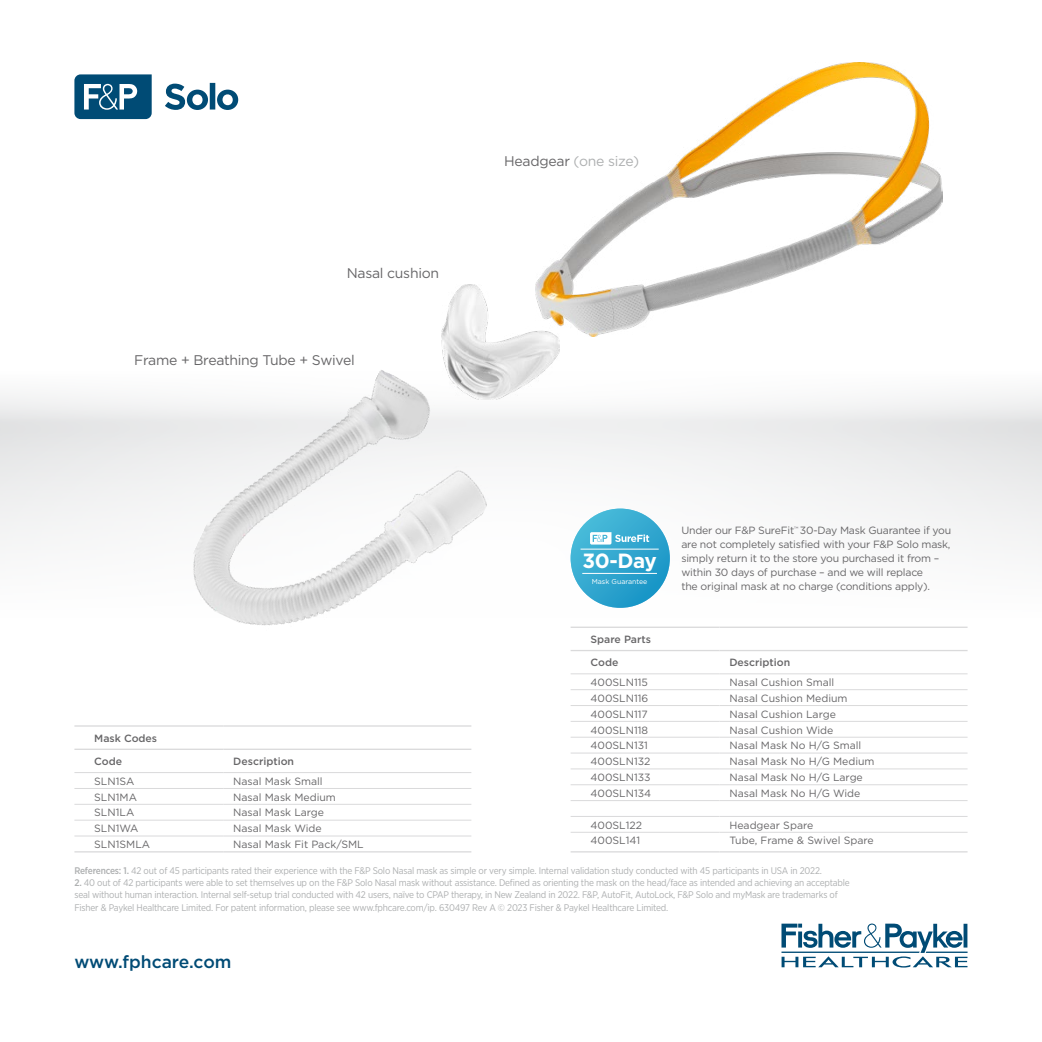
<style>
.page{position:relative;width:1042px;height:1042px;background:#fff}
.page>*{position:absolute;margin:0;border:0;box-sizing:border-box;transform-origin:0 0}
.t1{font:700 20.65px "Gotham";color:#fff}
.t2{font:500 17.5px "Gotham";color:#004b75}
.t3{font:14px "Gotham";letter-spacing:-.02em;color:#676668}
.t4{font:14px "Gotham";letter-spacing:-.02em;color:#aeb0b1}
.t5{font:10.5px "Gotham";color:#676668}
.t6{font:10.5px/14px "Gotham";letter-spacing:-.02em;color:#676668}
.t7{font:500 10.5px "Gotham";color:#676668}
.t8{font:9.62px/12.2px "Gotham Narrow";letter-spacing:-.02em;color:#aeb0b1}
.t9{font:7px "Gotham";color:#fff}
.s1{color:#676668}
.s2{font-weight:500}
</style>
<div class="page">
<svg style="left:781px;top:923px;width:186px;height:44px"></svg>
<svg style="left:74px;top:74px;width:164px;height:45px"></svg>
<img style="left:536px;top:62px;width:407px;height:274px">
<img style="left:181px;top:369px;width:322px;height:257px">
<img style="left:441px;top:285px;width:119px;height:114px">
<hr style="left:74px;top:772px;width:149px;height:1px;background:#dadadb">
<hr style="left:223px;top:772px;width:248px;height:1px;background:#dadadb">
<hr style="left:74px;top:788px;width:149px;height:1px;background:#dadadb">
<hr style="left:223px;top:788px;width:248px;height:1px;background:#dadadb">
<hr style="left:74px;top:804px;width:149px;height:1px;background:#dadadb">
<hr style="left:223px;top:804px;width:248px;height:1px;background:#dadadb">
<hr style="left:74px;top:820px;width:149px;height:1px;background:#dadadb">
<hr style="left:223px;top:820px;width:248px;height:1px;background:#dadadb">
<hr style="left:74px;top:836px;width:149px;height:1px;background:#dadadb">
<hr style="left:223px;top:836px;width:248px;height:1px;background:#dadadb">
<hr style="left:74px;top:748px;width:149px;height:2px;background:#dadadb">
<hr style="left:223px;top:748px;width:248px;height:2px;background:#dadadb">
<hr style="left:74px;top:851px;width:149px;height:1px;background:#dadadb">
<hr style="left:223px;top:851px;width:248px;height:1px;background:#dadadb">
<hr style="left:74px;top:725px;width:149px;height:1px;background:#dadadb">
<hr style="left:223px;top:725px;width:248px;height:1px;background:#dadadb">
<hr style="left:570px;top:673px;width:149px;height:1px;background:#dadadb">
<hr style="left:719px;top:673px;width:248px;height:1px;background:#dadadb">
<hr style="left:570px;top:689px;width:149px;height:1px;background:#dadadb">
<hr style="left:719px;top:689px;width:248px;height:1px;background:#dadadb">
<hr style="left:570px;top:705px;width:149px;height:1px;background:#dadadb">
<hr style="left:719px;top:705px;width:248px;height:1px;background:#dadadb">
<hr style="left:570px;top:721px;width:149px;height:1px;background:#dadadb">
<hr style="left:719px;top:721px;width:248px;height:1px;background:#dadadb">
<hr style="left:570px;top:737px;width:149px;height:1px;background:#dadadb">
<hr style="left:719px;top:737px;width:248px;height:1px;background:#dadadb">
<hr style="left:570px;top:753px;width:149px;height:1px;background:#dadadb">
<hr style="left:719px;top:753px;width:248px;height:1px;background:#dadadb">
<hr style="left:570px;top:768px;width:149px;height:1px;background:#dadadb">
<hr style="left:719px;top:768px;width:248px;height:1px;background:#dadadb">
<hr style="left:570px;top:784px;width:149px;height:1px;background:#dadadb">
<hr style="left:719px;top:784px;width:248px;height:1px;background:#dadadb">
<hr style="left:570px;top:800px;width:149px;height:1px;background:#dadadb">
<hr style="left:719px;top:800px;width:248px;height:1px;background:#dadadb">
<hr style="left:570px;top:816px;width:149px;height:1px;background:#dadadb">
<hr style="left:719px;top:816px;width:248px;height:1px;background:#dadadb">
<hr style="left:570px;top:832px;width:149px;height:1px;background:#dadadb">
<hr style="left:719px;top:832px;width:248px;height:1px;background:#dadadb">
<hr style="left:570px;top:650px;width:149px;height:1px;background:#dadadb">
<hr style="left:719px;top:650px;width:248px;height:1px;background:#dadadb">
<hr style="left:570px;top:851px;width:149px;height:1px;background:#dadadb">
<hr style="left:719px;top:851px;width:248px;height:1px;background:#dadadb">
<hr style="left:570px;top:626px;width:149px;height:2px;background:#dadadb">
<hr style="left:719px;top:626px;width:248px;height:2px;background:#dadadb">
<svg style="left:570px;top:508px;width:100px;height:100px;background:#35a8d0"></svg>
<hr style="left:580px;top:549px;width:79px;height:1px;background:#fff">
<hr style="left:582px;top:573px;width:75px;height:1px;background:#fff">
<svg style="left:590px;top:532px;width:59px;height:12px"></svg>
<h3 class="t3" style="left:347px;top:264px;width:94px">Nasal cushion</h3>
<h3 class="t3" style="left:134px;top:351px;width:222px">Frame + Breathing Tube + Swivel</h3>
<p class="t7" style="left:94px;top:731px;width:64px">Mask Codes</p>
<p class="t7" style="left:94px;top:754px;width:29px">Code</p>
<p class="t7" style="left:233px;top:754px;width:62px">Description</p>
<p class="t5" style="left:94px;top:774px;width:42px">SLN1SA</p>
<p class="t5" style="left:233px;top:774px;width:91px">Nasal Mask Small</p>
<p class="t5" style="left:94px;top:790px;width:44px">SLN1MA</p>
<p class="t5" style="left:233px;top:790px;width:104px">Nasal Mask Medium</p>
<p class="t5" style="left:94px;top:806px;width:42px">SLN1LA</p>
<p class="t5" style="left:233px;top:806px;width:92px">Nasal Mask Large</p>
<p class="t5" style="left:94px;top:822px;width:46px">SLN1WA</p>
<p class="t5" style="left:233px;top:822px;width:90px">Nasal Mask Wide</p>
<p class="t5" style="left:94px;top:837px;width:57px">SLN1SMLA</p>
<p class="t5" style="left:233px;top:837px;width:132px">Nasal Mask Fit Pack/SML</p>
<h3 class="t4" style="left:504px;top:152px;width:136px"><span class="s1">Headgear</span> (one size)</h3>
<h1 class="t1" style="left:582px;top:547px;width:76px">30-Day</h1>
<p class="t9" style="left:592px;top:577px;width:57px">Mask Guarantee</p>
<p class="t6" style="left:681px;top:523px;width:271px">Under our F&amp;P SureFit<sup>™</sup> 30-Day Mask Guarantee if you are not completely satisfied with your F&amp;P Solo mask, simply return it to the store you purchased it from – within 30 days of purchase – and we will replace<br>the original mask at no charge (conditions apply).</p>
<p class="t7" style="left:590px;top:632px;width:62px">Spare Parts</p>
<p class="t7" style="left:590px;top:656px;width:29px">Code</p>
<p class="t7" style="left:729px;top:656px;width:62px">Description</p>
<p class="t5" style="left:590px;top:675px;width:59px">400SLN115</p>
<p class="t5" style="left:729px;top:675px;width:106px">Nasal Cushion Small</p>
<p class="t5" style="left:590px;top:691px;width:59px">400SLN116</p>
<p class="t5" style="left:729px;top:691px;width:120px">Nasal Cushion Medium</p>
<p class="t5" style="left:590px;top:707px;width:59px">400SLN117</p>
<p class="t5" style="left:729px;top:707px;width:108px">Nasal Cushion Large</p>
<p class="t5" style="left:590px;top:723px;width:59px">400SLN118</p>
<p class="t5" style="left:729px;top:723px;width:106px">Nasal Cushion Wide</p>
<p class="t5" style="left:590px;top:739px;width:59px">400SLN131</p>
<p class="t5" style="left:729px;top:739px;width:133px">Nasal Mask No H/G Small</p>
<p class="t5" style="left:590px;top:755px;width:62px">400SLN132</p>
<p class="t5" style="left:729px;top:755px;width:147px">Nasal Mask No H/G Medium</p>
<p class="t5" style="left:590px;top:770px;width:62px">400SLN133</p>
<p class="t5" style="left:729px;top:770px;width:135px">Nasal Mask No H/G Large</p>
<p class="t5" style="left:590px;top:786px;width:62px">400SLN134</p>
<p class="t5" style="left:729px;top:786px;width:133px">Nasal Mask No H/G Wide</p>
<p class="t5" style="left:590px;top:818px;width:53px">400SL122</p>
<p class="t5" style="left:729px;top:818px;width:85px">Headgear Spare</p>
<p class="t5" style="left:590px;top:834px;width:51px">400SL141</p>
<p class="t5" style="left:729px;top:834px;width:146px">Tube, Frame &amp; Swivel Spare</p>
<p class="t8" style="left:74px;top:864px;width:749px"><span class="s2">References: 1.</span> 42 out of 45 participants rated their experience with the F&amp;P Solo Nasal mask as simple or very simple. Internal validation study conducted with 45 participants in USA in 2022.</p>
<p class="t8" style="left:74px;top:876px;width:777px"><span class="s2">2.</span> 40 out of 42 participants were able to set themselves up on the F&amp;P Solo Nasal mask without assistance. Defined as orienting the mask on the head/face as intended and achieving an acceptable seal without human interaction. Internal self-setup trial conducted with 42 users, naïve to CPAP therapy, in New Zealand in 2022. F&amp;P, AutoFit, AutoLock, F&amp;P Solo and myMask are trademarks of<br>Fisher &amp; Paykel Healthcare Limited. For patent information, please see www.fphcare.com/ip. 630497 Rev A © 2023 Fisher &amp; Paykel Healthcare Limited.</p>
<h2 class="t2" style="left:74px;top:950px;width:159px">www.fphcare.com</h2>
</div>
